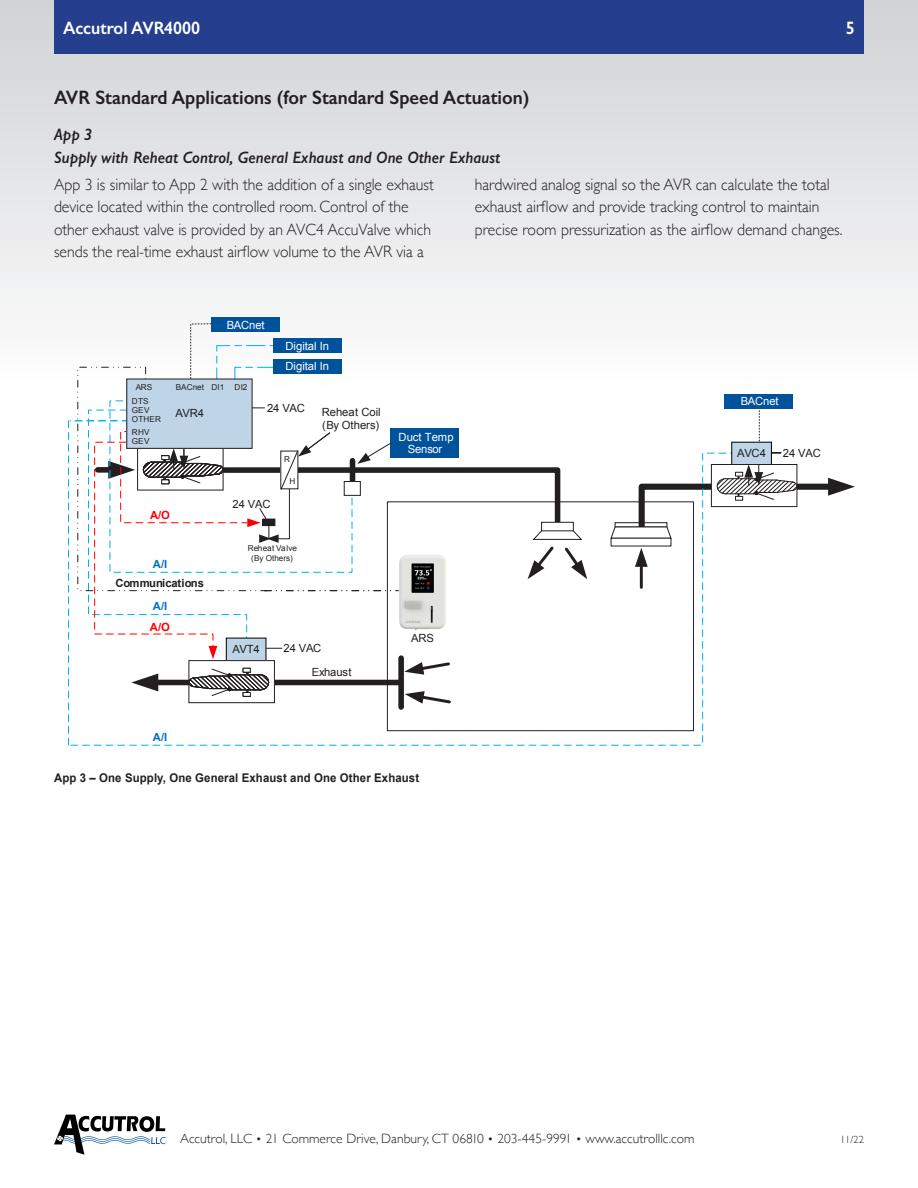
<style>
.page{position:relative;width:918px;height:1188px;background:#fff}
.page>*{position:absolute;margin:0;border:0;box-sizing:border-box;transform-origin:0 0}
.Subhead1{font:600 19.5px "Gill Sans";color:#231f20;scale:.95 1}
.t1{font:600 18px "Gill Sans";color:#fff;scale:.95 1}
.Body_Text{font:300 16.5px/22.5px "Gill Sans";color:#231f20;scale:.95 1}
.Subhead2{font:italic 600 16.5px/22.5px "Gill Sans";color:#231f20;scale:.95 1}
.t2{font:300 13.5px "Gill Sans";color:#231f20}
.t3{font:700 12px "Arial";letter-spacing:.01em;color:#231f20;scale:.95 1}
.t4{font:11.25px "Arial";letter-spacing:-.01em;color:#231f20}
.t5{font:11.25px/20.5px "Arial";color:#fff}
.t6{font:700 11.25px "Arial";letter-spacing:-.005em;color:#231f20}
.t7{font:700 11.25px "Arial";color:#0070c0}
.t8{font:700 11.25px "Arial";color:#f00}
.t9{font:300 10.5px "Gill Sans";color:#231f20}
.t10{font:8.25px "Arial";letter-spacing:.025em;color:#231f20}
.t11{font:8.1px "Arial";color:#231f20}
.s1{font-size:12px}
</style>
<div class="page">
<svg style="left:54px;top:1115px;width:112px;height:40px"></svg>
<div style="left:0;top:0;width:918px;height:390px;background:linear-gradient(to bottom,#d0d2d4,#fefefe)"></div>
<div style="left:54px;top:0;width:810px;height:54px;background:#253f8e"></div>
<div style="left:211px;top:318px;width:69px;height:14px;background:#00529b"></div>
<svg style="left:587px;top:452px;width:144px;height:294px"></svg>
<svg style="left:759px;top:408px;width:1px;height:34px"></svg>
<div style="left:732px;top:442px;width:39px;height:24px;background:#bfd4e6"></div>
<div style="left:731px;top:442px;width:41px;height:24px;border:1px solid #000"></div>
<div style="left:724px;top:394px;width:69px;height:14px;background:#00529b"></div>
<svg style="left:68px;top:323px;width:519px;height:423px"></svg>
<svg style="left:610px;top:464px;width:245px;height:75px"></svg>
<div style="left:611px;top:538px;width:60px;height:8px;background:#fff"></div>
<img style="left:399px;top:555px;width:47px;height:75px">
<p class="t1" style="left:63px;top:17px;width:146px">Accutrol AVR4000</p>
<p class="t1" style="left:846px;top:17px;width:11px">5</p>
<p class="Subhead1" style="left:54px;top:86px;width:502px">AVR Standard Applications (for Standard Speed Actuation)</p>
<p class="Subhead2" style="left:54px;top:123px;width:471px">App 3<br>Supply with Reheat Control, General Exhaust and One Other Exhaust</p>
<p class="Body_Text" style="left:54px;top:172px;width:401px">App 3 is similar to App 2 with the addition of a single exhaust device located within the controlled room. Control of the other exhaust valve is provided by an AVC4 AccuValve which sends the real-time exhaust airflow volume to the AVR via a</p>
<p class="Body_Text" style="left:475px;top:172px;width:389px">hardwired analog signal so the AVR can calculate the total exhaust airflow and provide tracking control to maintain precise room pressurization as the airflow demand changes.</p>
<p class="t5" style="left:227px;top:315px;width:39px">BACnet</p>
<p class="t5" style="left:285px;top:336px;width:45px">Digital In<br>Digital In</p>
<p class="t11" style="left:136px;top:381px;width:18px">ARS</p>
<p class="t11" style="left:176px;top:381px;width:50px">BACnet DI1</p>
<p class="t11" style="left:235px;top:381px;width:14px">DI2</p>
<p class="t11" style="left:132px;top:405px;width:19px">GEV</p>
<p class="t10" style="left:132px;top:427px;width:19px">RHV</p>
<p class="t10" style="left:132px;top:396px;width:18px">DTS</p>
<p class="t10" style="left:132px;top:436px;width:19px">GEV</p>
<p class="t4" style="left:175px;top:406px;width:30px">AVR4</p>
<p class="t11" style="left:132px;top:414px;width:30px">OTHER</p>
<p class="t4" style="left:267px;top:400px;width:39px">24 VAC</p>
<p class="t10" style="left:284px;top:454px;width:7px">R</p>
<p class="t10" style="left:289px;top:476px;width:7px">H</p>
<p class="t8" style="left:150px;top:507px;width:21px">A/O</p>
<p class="t7" style="left:153px;top:556px;width:16px">A/I</p>
<p class="t7" style="left:153px;top:599px;width:16px">A/I</p>
<p class="t6" style="left:115px;top:576px;width:90px">Communications</p>
<p class="t8" style="left:150px;top:620px;width:21px">A/O</p>
<p class="t4" style="left:233px;top:497px;width:39px">24 VAC</p>
<p class="t10" style="left:248px;top:542px;width:51px">Reheat Valve</p>
<p class="t11" style="left:251px;top:552px;width:43px">(By Others)</p>
<p class="t4" style="left:322px;top:404px;width:61px">Reheat Coil</p>
<p class="t4" style="left:322px;top:418px;width:59px">(By Others)</p>
<p class="t4" style="left:232px;top:641px;width:29px">AVT4</p>
<p class="t4" style="left:284px;top:640px;width:39px">24 VAC</p>
<p class="t4" style="left:312px;top:665px;width:41px">Exhaust</p>
<p class="t5" style="left:399px;top:431px;width:57px;line-height:11.7px;text-align:center">Duct Temp<br>Sensor</p>
<p class="t4" style="left:411px;top:630px;width:24px">ARS</p>
<p class="t7" style="left:153px;top:730px;width:16px">A/I</p>
<p class="t3" style="left:54px;top:770px;width:386px">App 3 – One Supply, One General Exhaust and One Other Exhaust</p>
<p class="t5" style="left:741px;top:391px;width:39px">BACnet</p>
<p class="t4" style="left:737px;top:446px;width:30px">AVC4</p>
<p class="t4" style="left:783px;top:446px;width:39px">24 VAC</p>
<p class="t2" style="left:180px;top:1128px;width:516px">Accutrol, LLC <span class="s1">•</span> 21 Commerce Drive, Danbury, CT 06810 <span class="s1">•</span> 203-445-9991 <span class="s1">•</span> www.accutrolllc.com</p>
<p class="t9" style="left:840px;top:1132px;width:25px">11/22</p>
</div>
